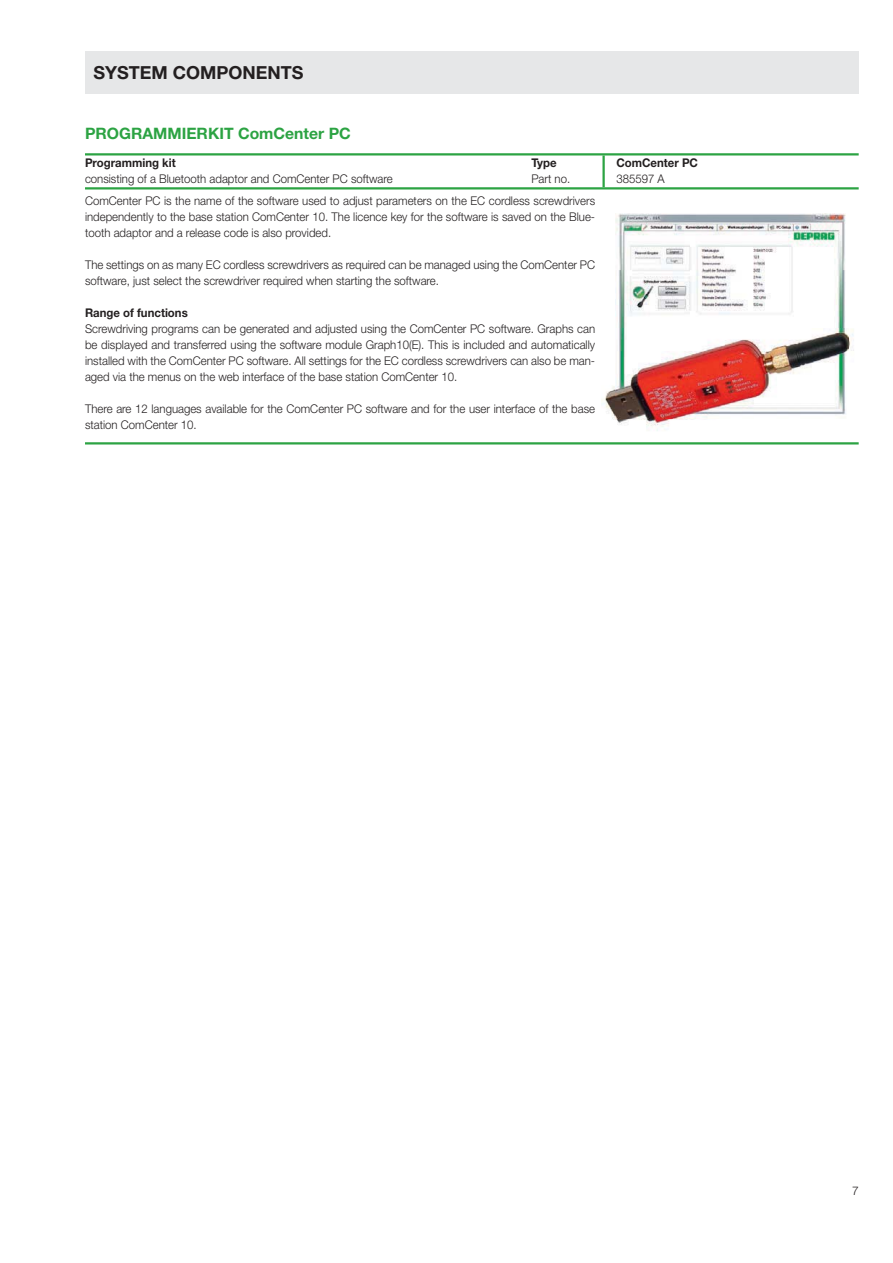
<style>
.page{position:relative;width:893px;height:1263px;background:#fff}
.page>*{position:absolute;margin:0;border:0;box-sizing:border-box;transform-origin:0 0}
.t1{font:700 18px "Helvetica Neue LT Std";color:#231f20}
.t2{font:700 15.75px "Helvetica Neue LT Std";color:#2ca343}
.t3{font:300 12px/15.9px "Helvetica Neue LT Std";color:#231f20;text-align:justify;scale:.95 1}
.t4{font:700 12px "Helvetica Neue LT Std";color:#231f20;scale:.95 1}
.t5{font:300 12px "Helvetica Neue LT Std";color:#231f20}
</style>
<div class="page">
<div style="left:85px;top:51px;width:774px;height:43px;background:#e6e7e8"></div>
<hr style="left:85px;top:187px;width:774px;height:3px;background:#2ca343">
<hr style="left:85px;top:442px;width:774px;height:3px;background:#2ca343">
<hr style="left:85px;top:153px;width:774px;height:3px;background:#2ca343">
<hr style="left:602px;top:156px;width:3px;height:31px;background:#2ca343">
<img style="left:615px;top:213px;width:231px;height:115px">
<img style="left:601px;top:328px;width:253px;height:103px">
<h1 class="t1" style="left:94px;top:66px;width:211px">SYSTEM COMPONENTS</h1>
<h2 class="t2" style="left:85px;top:128px;width:267px">PROGRAMMIERKIT ComCenter PC</h2>
<p class="t4" style="left:85px;top:159px;width:97px">Programming kit</p>
<p class="t3" style="left:85px;top:172px;width:325px">consisting of a Bluetooth adaptor and ComCenter PC software</p>
<p class="t4" style="left:531px;top:159px;width:28px">Type</p>
<p class="t3" style="left:531px;top:172px;width:42px">Part no.</p>
<p class="t3" style="left:85px;top:194px;width:538px">ComCenter PC is the name of the software used to adjust parameters on the EC cordless screwdrivers independently to the base station ComCenter 10. The licence key for the software is saved on the Blue&shy;tooth adaptor and a release code is also provided.</p>
<p class="t3" style="left:85px;top:258px;width:538px">The settings on as many EC cordless screwdrivers as required can be managed using the ComCenter PC software, just select the screwdriver required when starting the software.</p>
<p class="t4" style="left:85px;top:308px;width:110px">Range of functions</p>
<p class="t3" style="left:85px;top:322px;width:538px">Screwdriving programs can be generated and adjusted using the ComCenter PC software. Graphs can be displayed and transferred using the software module Graph10(E). This is included and automatically installed with the ComCenter PC software. All settings for the EC cordless screwdrivers can also be man&shy;aged via the menus on the web interface of the base station ComCenter 10.</p>
<p class="t3" style="left:85px;top:401px;width:538px">There are 12 languages available for the ComCenter PC software and for the user interface of the base station ComCenter 10.</p>
<p class="t4" style="left:616px;top:159px;width:87px">ComCenter PC</p>
<p class="t3" style="left:616px;top:172px;width:52px">385597 A</p>
<p class="t5" style="left:852px;top:1186px;width:8px">7</p>
</div>
